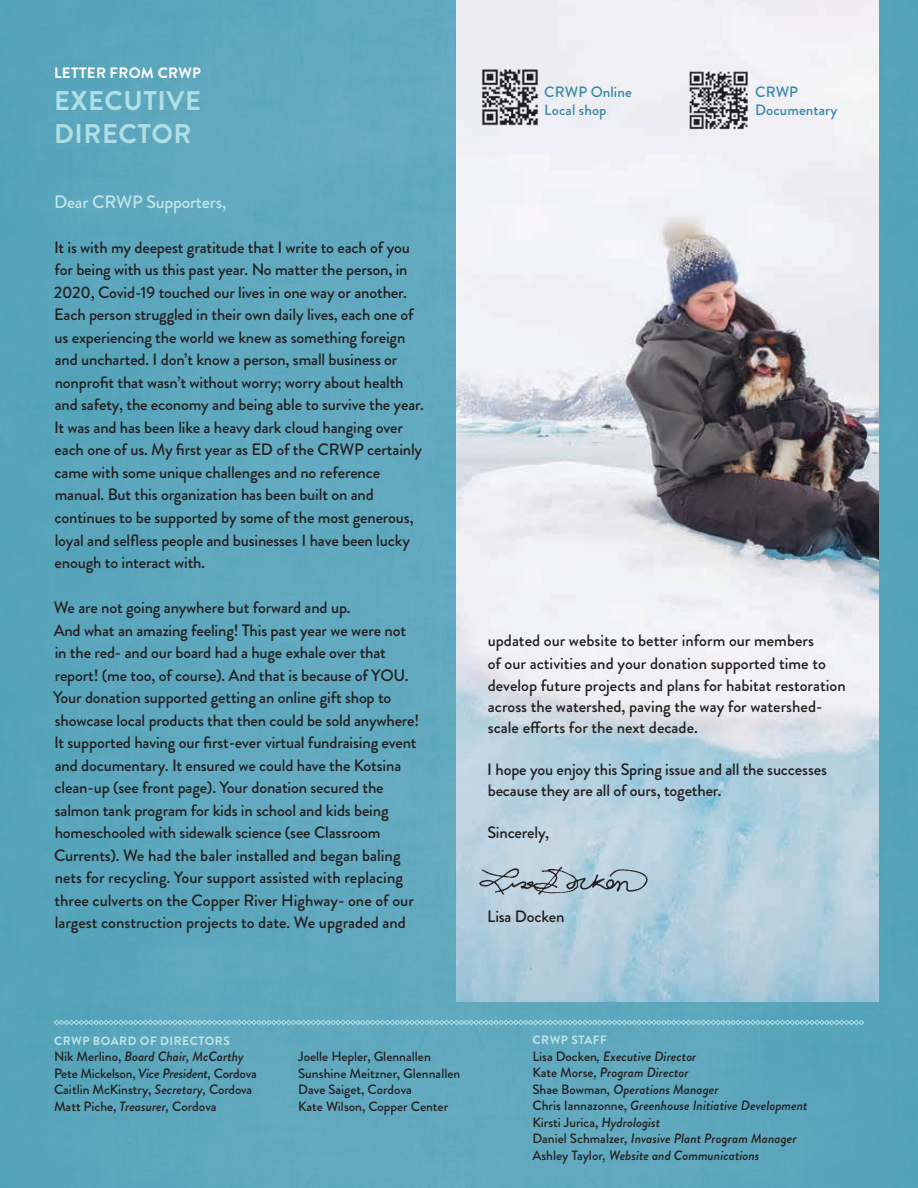
<style>
.page{position:relative;width:918px;height:1188px;background:#fff}
.page>*{position:absolute;margin:0;border:0;box-sizing:border-box;transform-origin:0 0}
.t1{font:700 27px/32.4px "Brandon Grotesque";letter-spacing:.02em;color:#afdfe5}
.t2{font:500 18px "Brandon Grotesque";letter-spacing:-.01em;color:#bfe5e9}
.t3{font:500 16.5px/22.5px "Brandon Grotesque";letter-spacing:-.01em;color:#231f20}
.t4{font:500 15px/18px "Brandon Grotesque";letter-spacing:.005em;color:#3789aa}
.t5{font:700 15px "Brandon Grotesque";letter-spacing:.02em;color:#fff}
.t6{font:italic 500 13.5px/16.5px "Brandon Grotesque";color:#231f20}
.t7{font:500 13.5px/16.5px "Brandon Grotesque";color:#231f20}
.t8{font:700 12px "Brandon Grotesque";letter-spacing:.04em;color:#bfe5e9}
.s1{font-style:italic}
.s2{font-style:normal}
</style>
<div class="page">
<img style="left:0;top:0;width:918px;height:1188px">
<img style="left:457px;top:0;width:421px;height:1001px">
<svg style="left:54px;top:1020px;width:810px;height:5px;background:#84c1cf"></svg>
<img style="left:456px;top:855px;width:193px;height:72px">
<img style="left:473px;top:60px;width:74px;height:74px">
<img style="left:682px;top:63px;width:73px;height:74px">
<p class="t5" style="left:54px;top:62px;width:149px">LETTER FROM CRWP</p>
<h1 class="t1" style="left:54px;top:85px;width:148px">EXECUTIVE<br>DIRECTOR</h1>
<p class="t2" style="left:54px;top:189px;width:174px">Dear CRWP Supporters,</p>
<p class="t3" style="left:54px;top:236px;width:372px">It is with my deepest gratitude that I write to each of you for being with us this past year. No matter the person, in 2020, Covid-19 touched our lives in one way or another.<br>Each person struggled in their own daily lives, each one of us experiencing the world we knew as something foreign and uncharted. I don’t know a person, small business or nonprofit that wasn’t without worry; worry about health and safety, the economy and being able to survive the year.<br>It was and has been like a heavy dark cloud hanging over each one of us. My first year as ED of the CRWP certainly came with some unique challenges and no reference manual. But this organization has been built on and continues to be supported by some of the most generous, loyal and selfless people and businesses I have been lucky enough to interact with.</p>
<p class="t3" style="left:53px;top:596px;width:368px">We are not going anywhere but forward and up.<br>And what an amazing feeling! This past year we were not in the red- and our board had a huge exhale over that report! (me too, of course). And that is because of YOU.<br>Your donation supported getting an online gift shop to showcase local products that then could be sold anywhere!<br>It supported having our first-ever virtual fundraising event and documentary. It ensured we could have the Kotsina clean-up (see front page). Your donation secured the salmon tank program for kids in school and kids being homeschooled with sidewalk science (see Classroom Currents). We had the baler installed and began baling nets for recycling. Your support assisted with replacing three culverts on the Copper River Highway- one of our largest construction projects to date. We upgraded and</p>
<p class="t4" style="left:544px;top:84px;width:89px">CRWP Online<br>Local shop</p>
<p class="t4" style="left:755px;top:84px;width:84px">CRWP<br>Documentary</p>
<p class="t3" style="left:488px;top:629px;width:360px">updated our website to better inform our members<br>of our activities and your donation supported time to develop future projects and plans for habitat restoration</p>
<p class="t3" style="left:488px;top:696px;width:336px;line-height:21px">across the watershed, paving the way for watershed&shy;scale efforts for the next decade.</p>
<p class="t3" style="left:487px;top:759px;width:341px;line-height:21px">I hope you enjoy this Spring issue and all the successes because they are all of ours, together.</p>
<p class="t3" style="left:487px;top:821px;width:63px">Sincerely,</p>
<p class="t3" style="left:487px;top:905px;width:79px">Lisa Docken</p>
<p class="t8" style="left:54px;top:1032px;width:177px">CRWP BOARD OF DIRECTORS</p>
<p class="t7" style="left:54px;top:1048px;width:204px">Nik Merlino, <span class="s1">Board Chair, McCarthy </span>Pete Mickelson, <span class="s1">Vice President,</span> Cordova Caitlin McKinstry, <span class="s1">Secretary,</span> Cordova Matt Piche, <span class="s1">Treasurer,</span> Cordova</p>
<p class="t7" style="left:298px;top:1048px;width:164px">Joelle Hepler, Glennallen<br>Sunshine Meitzner, Glennallen<br>Dave Saiget, Cordova<br>Kate Wilson, Copper Center</p>
<p class="t8" style="left:533px;top:1032px;width:76px">CRWP STAFF</p>
<p class="t6" style="left:532px;top:1048px;width:277px"><span class="s2">Lisa Docken</span>, Executive Director<br><span class="s2">Kate Morse</span>, Program Director<br><span class="s2">Shae Bowman</span>, Operations Manager<br><span class="s2">Chris Iannazonne,</span> Greenhouse Initiative Development <span class="s2">Kirsti Jurica,</span> Hydrologist<br><span class="s2">Daniel Schmalzer</span>, Invasive Plant Program Manager <span class="s2">Ashley Taylor</span>, Website and Communications</p>
</div>
